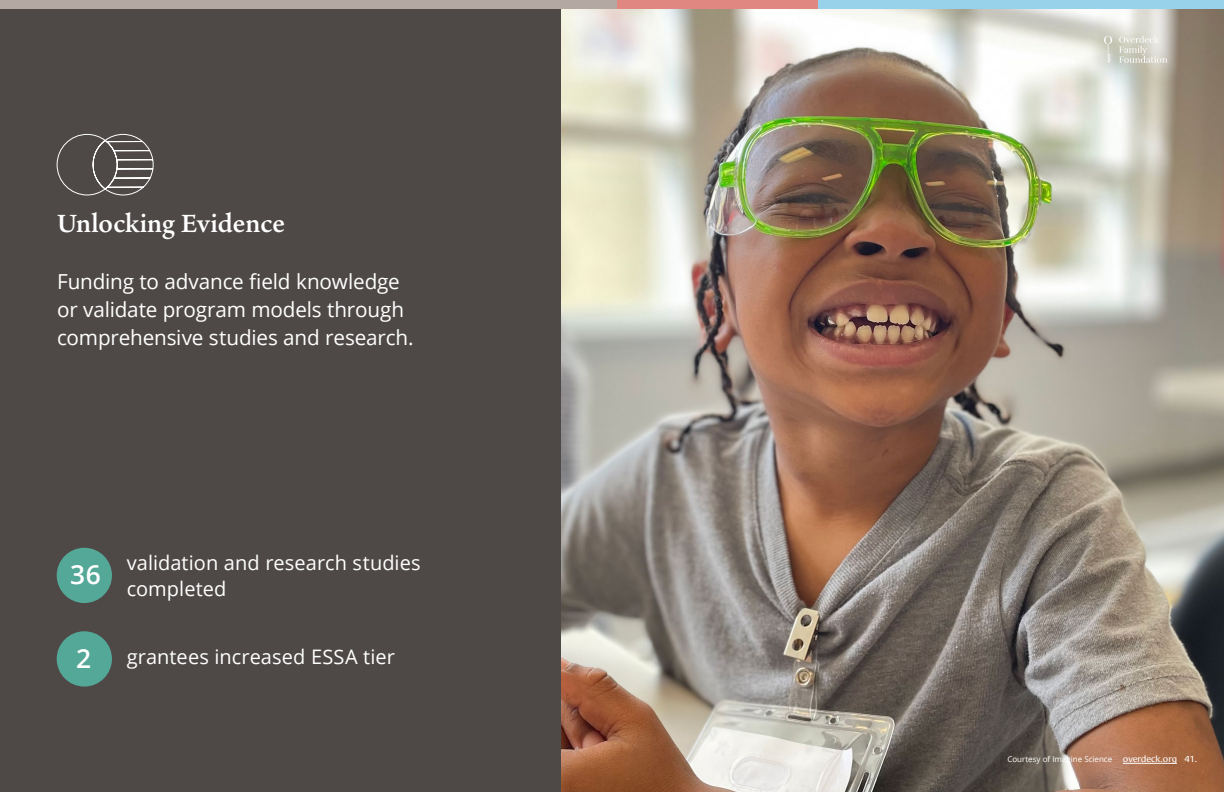
<style>
.page{position:relative;width:1224px;height:792px;background:#fff}
.page>*{position:absolute;margin:0;border:0;box-sizing:border-box;transform-origin:0 0}
.t1{font:600 27.3px "Ten Oldstyle";color:#fff}
.t2{font:600 26.3px "Open Sans";color:#fff}
.t3{font:20.7px/28.2px "Open Sans";letter-spacing:-.01em;color:#fff}
.t4{font:20px/26px "Open Sans";letter-spacing:.005em;color:#fff}
.t5{font:9px "Cora";color:#fff}
.t6{font:8px "Open Sans";color:#fff}
</style>
<div class="page">
<img style="left:561px;top:9px;width:663px;height:783px">
<div style="left:0;top:6px;width:561px;height:786px;background:#4e4947"></div>
<svg style="left:1119px;top:36px;width:48px;height:27px"></svg>
<svg style="left:1104px;top:36px;width:8px;height:28px"></svg>
<div style="left:57px;top:548px;width:55px;height:55px;background:#54a898;border-radius:50%"></div>
<div style="left:57px;top:631px;width:55px;height:56px;background:#54a898;border-radius:50%"></div>
<svg style="left:56px;top:134px;width:98px;height:62px"></svg>
<div style="left:0;top:0;width:619px;height:9px;background:#b4a8a2"></div>
<div style="left:618px;top:0;width:201px;height:9px;background:#df8780"></div>
<div style="left:819px;top:0;width:405px;height:9px;background:#98d2ea"></div>
<hr style="left:1123px;top:763px;width:54px;height:1px;background:#fff">
<h1 class="t1" style="left:57px;top:204px;width:230px">Unlocking Evidence</h1>
<p class="t3" style="left:57px;top:267px;width:358px">Funding to advance field knowledge or validate program models through comprehensive studies and research.</p>
<p class="t2" style="left:70px;top:557px;width:32px">36</p>
<p class="t4" style="left:127px;top:549px;width:295px">validation and research studies completed</p>
<p class="t2" style="left:76px;top:640px;width:17px">2</p>
<p class="t4" style="left:127px;top:643px;width:270px">grantees increased ESSA tier</p>
<p class="t6" style="left:1007px;top:754px;width:106px">Courtesy of Imagine Science</p>
<p class="t5" style="left:1123px;top:754px;width:76px">overdeck.org 41.</p>
</div>
